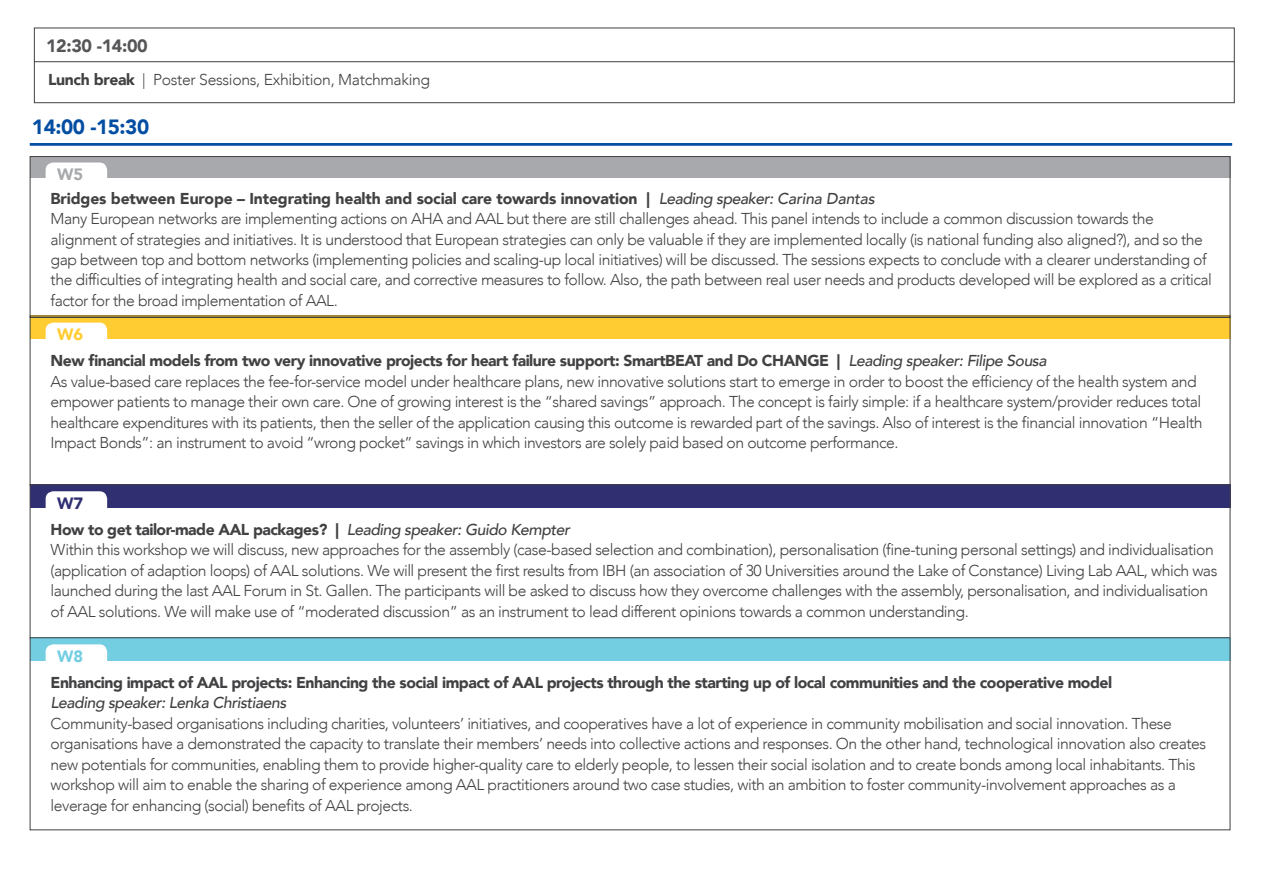
<style>
.page{position:relative;width:1263px;height:893px;background:#fff}
.page>*{position:absolute;margin:0;border:0;box-sizing:border-box;transform-origin:0 0}
.t1{font:900 20.55px "Avenir";letter-spacing:-.02em;color:#034ea2}
.t2{font:900 17.85px "Avenir";letter-spacing:-.02em;color:#565659}
.t3{font:900 16.35px "Avenir";color:#ffcc31}
.t4{font:900 16.35px "Avenir";color:#302f72}
.t5{font:900 16.35px "Avenir";color:#74cee2}
.t6{font:900 16.35px "Avenir";color:#a7a9ac}
.t7{font:300 15.75px/20.4px "Avenir";letter-spacing:-.03em;color:#414042}
.t8{font:900 15.75px "Avenir";letter-spacing:-.03em;color:#414042}
.t9{font:italic 500 15.75px "Avenir";letter-spacing:-.03em;color:#414042}
.s1{font-weight:900}
.s2{font-weight:500;font-style:italic}
</style>
<div class="page">
<div style="left:30px;top:316px;width:1200px;height:23px;background:#ffcc31"></div>
<div style="left:46px;top:323px;width:61px;height:35px;background:#fff;border-radius:8px"></div>
<div style="left:30px;top:484px;width:1200px;height:24px;background:#302f72"></div>
<div style="left:46px;top:491px;width:61px;height:35px;background:#fff;border-radius:8px"></div>
<div style="left:30px;top:484px;width:1200px;height:154px;border:1px solid #414042"></div>
<div style="left:30px;top:637px;width:1200px;height:24px;background:#74cee2"></div>
<div style="left:46px;top:644px;width:61px;height:35px;background:#fff;border-radius:8px"></div>
<div style="left:30px;top:637px;width:1200px;height:193px;border:1px solid #414042"></div>
<div style="left:30px;top:156px;width:1200px;height:21px;background:#a7a9ac"></div>
<div style="left:46px;top:163px;width:61px;height:31px;background:#fff;border-radius:8px"></div>
<div style="left:30px;top:156px;width:1200px;height:162px;border:1px solid #414042"></div>
<hr style="left:30px;top:143px;width:1202px;height:3px;background:#034ea2">
<div style="left:34px;top:28px;width:1200px;height:75px;border:1px solid #414042"></div>
<hr style="left:34px;top:61px;width:1200px;height:1px;background:#414042">
<p class="t2" style="left:46px;top:30px;width:103px">12:30 -14:00</p>
<p class="t7" style="left:48px;top:69px;width:384px"><span class="s1">Lunch break</span> | Poster Sessions, Exhibition, Matchmaking</p>
<h1 class="t1" style="left:32px;top:109px;width:119px">14:00 -15:30</h1>
<p class="t6" style="left:57px;top:160px;width:27px">W5</p>
<p class="t7" style="left:51px;top:188px;width:1163px"><span class="s1">Bridges between Europe – Integrating health and social care towards innovation |</span> <span class="s2">Leading speaker: Carina Dantas<br></span>Many European networks are implementing actions on AHA and AAL but there are still challenges ahead. This panel intends to include a common discussion towards the alignment of strategies and initiatives. It is understood that European strategies can only be valuable if they are implemented locally (is national funding also aligned?), and so the gap between top and bottom networks (implementing policies and scaling-up local initiatives) will be discussed. The sessions expects to conclude with a clearer understanding of the difficulties of integrating health and social care, and corrective measures to follow. Also, the path between real user needs and products developed will be explored as a critical factor for the broad implementation of AAL.</p>
<p class="t3" style="left:57px;top:320px;width:27px">W6</p>
<p class="t7" style="left:51px;top:350px;width:1153px"><span class="s1">New financial models from two very innovative projects for heart failure support: SmartBEAT and Do CHANGE |</span> <span class="s2">Leading speaker: Filipe Sousa<br></span>As value-based care replaces the fee-for-service model under healthcare plans, new innovative solutions start to emerge in order to boost the efficiency of the health system and empower patients to manage their own care. One of growing interest is the “shared savings” approach. The concept is fairly simple: if a healthcare system/provider reduces total healthcare expenditures with its patients, then the seller of the application causing this outcome is rewarded part of the savings. Also of interest is the financial innovation “Health Impact Bonds”: an instrument to avoid “wrong pocket” savings in which investors are solely paid based on outcome performance.</p>
<p class="t4" style="left:57px;top:489px;width:27px">W7</p>
<p class="t7" style="left:51px;top:519px;width:1168px"><span class="s1">How to get tailor-made AAL packages? |</span> <span class="s2">Leading speaker: Guido Kempter<br></span>Within this workshop we will discuss, new approaches for the assembly (case-based selection and combination), personalisation (fine-tuning personal settings) and individualisation (application of adaption loops) of AAL solutions. We will present the first results from IBH (an association of 30 Universities around the Lake of Constance) Living Lab AAL, which was launched during the last AAL Forum in St. Gallen. The participants will be asked to discuss how they overcome challenges with the assembly, personalisation, and individualisation of AAL solutions. We will make use of “moderated discussion” as an instrument to lead different opinions towards a common understanding.</p>
<p class="t5" style="left:57px;top:642px;width:27px">W8</p>
<p class="t8" style="left:51px;top:669px;width:158px">Enhancing impact of aal</p>
<p class="t8" style="left:231px;top:669px;width:882px">projects: Enhancing the social impact of AAL projects through the starting up of local communities and the cooperative model</p>
<p class="t9" style="left:51px;top:693px;width:237px">Leading speaker: Lenka Christiaens</p>
<p class="t7" style="left:51px;top:713px;width:1157px">Community-based organisations including charities, volunteers’ initiatives, and cooperatives have a lot of experience in community mobilisation and social innovation. These organisations have a demonstrated the capacity to translate their members’ needs into collective actions and responses. On the other hand, technological innovation also creates new potentials for communities, enabling them to provide higher-quality care to elderly people, to lessen their social isolation and to create bonds among local inhabitants. This workshop will aim to enable the sharing of experience among AAL practitioners around two case studies, with an ambition to foster community-involvement approaches as a leverage for enhancing (social) benefits of AAL projects.</p>
</div>
